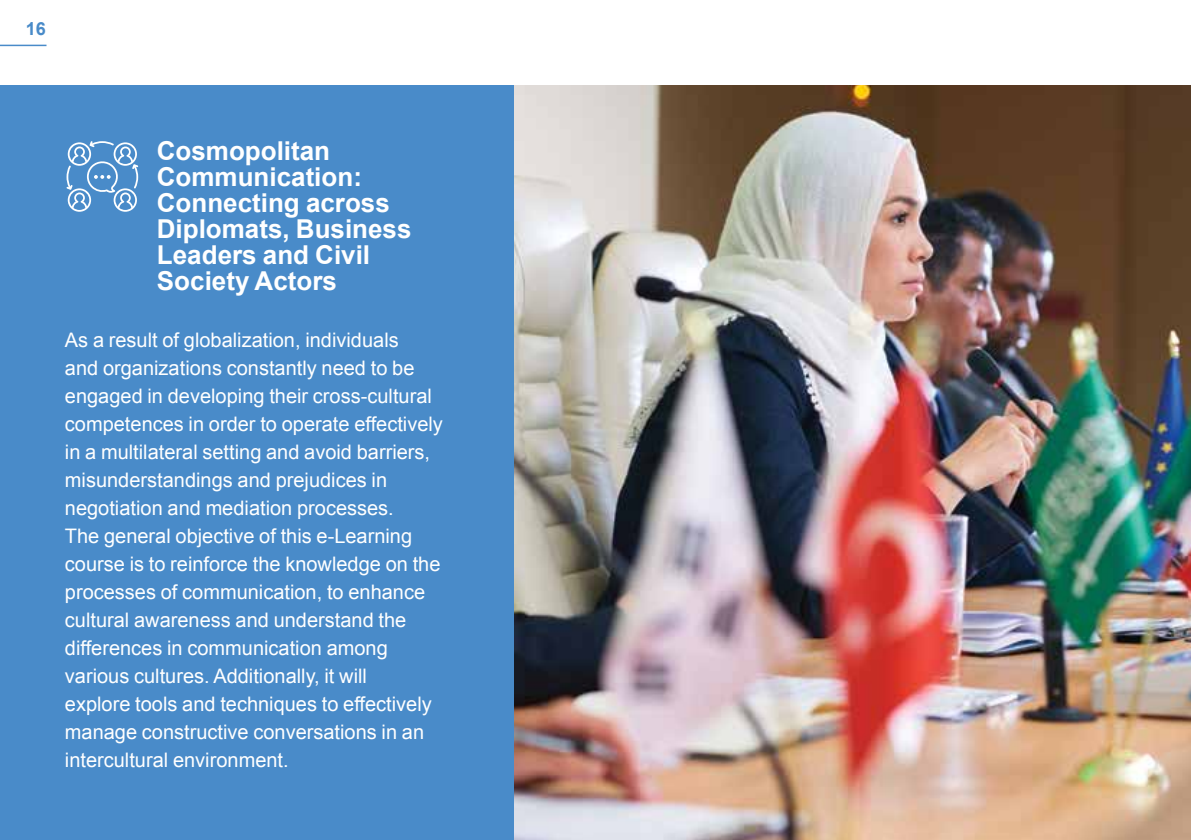
<style>
.page{position:relative;width:1191px;height:840px;background:#fff}
.page>*{position:absolute;margin:0;border:0;box-sizing:border-box;transform-origin:0 0}
.t1{font:700 26px/26px "Arial";color:#fff}
.t2{font:20px/28px "Arial";color:#fff}
.t3{font:700 18px "Arial";color:#498bc9}
</style>
<div class="page">
<img style="left:513px;top:85px;width:678px;height:754px">
<div style="left:0;top:85px;width:513px;height:754px;background:#498bc9"></div>
<svg style="left:66px;top:141px;width:72px;height:71px"></svg>
<hr style="left:0;top:45px;width:46px;height:1px;background:#498bc9">
<p class="t3" style="left:26px;top:17px;width:22px">16</p>
<h1 class="t1" style="left:157px;top:139px;width:256px">Cosmopolitan<br>Communication:<br>Connecting across<br>Diplomats, Business<br>Leaders and Civil<br>Society Actors</h1>
<p class="t2" style="left:65px;top:326px;width:379px">As a result of globalization, individuals<br>and organizations constantly need to be engaged in developing their cross-cultural competences in order to operate effectively in a multilateral setting and avoid barriers, misunderstandings and prejudices in negotiation and mediation processes.<br>The general objective of this e-Learning course is to reinforce the knowledge on the processes of communication, to enhance cultural awareness and understand the differences in communication among various cultures. Additionally, it will<br>explore tools and techniques to effectively manage constructive conversations in an intercultural environment.</p>
</div>
